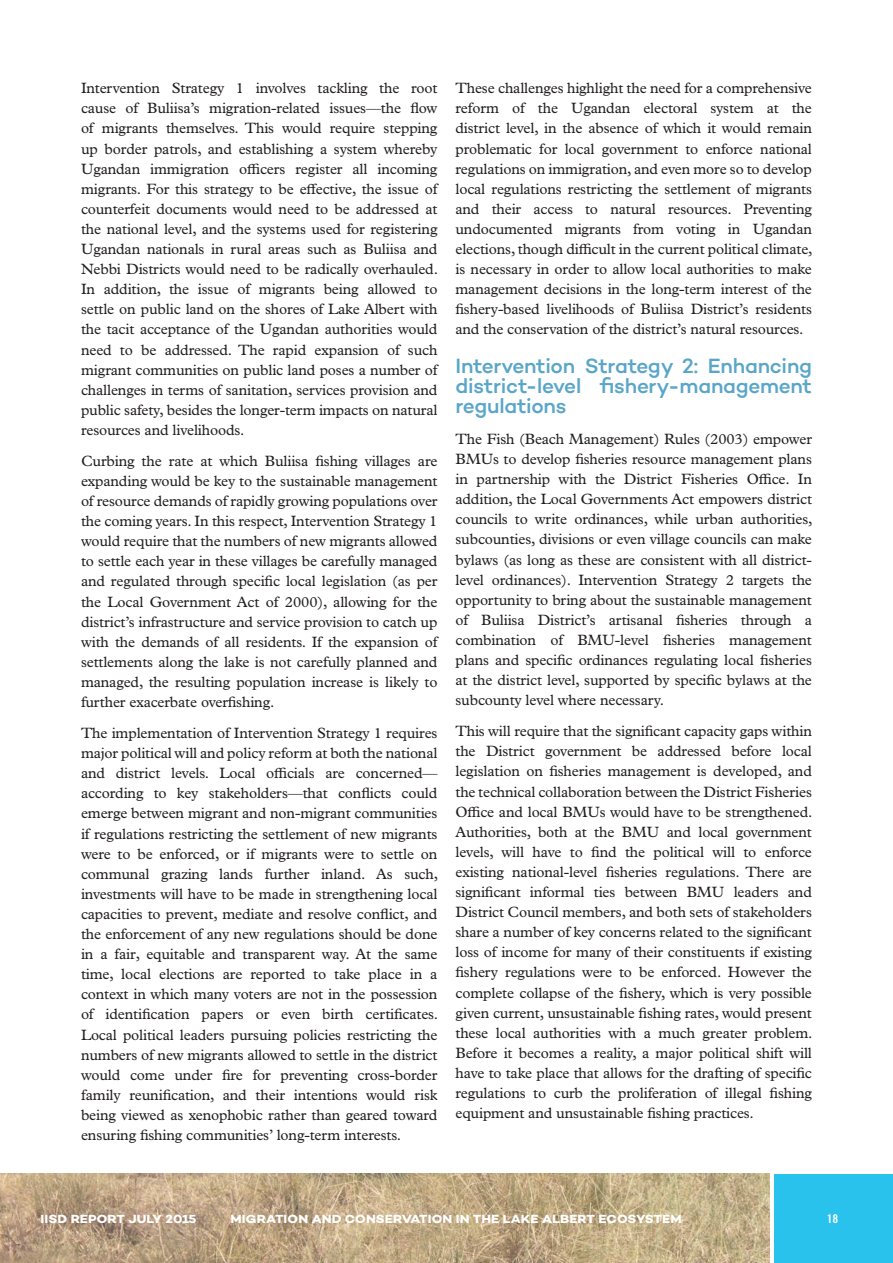
<style>
.page{position:relative;width:893px;height:1263px;background:#fff}
.page>*{position:absolute;margin:0;border:0;box-sizing:border-box;transform-origin:0 0}
.Heading_2{font:500 21px/20.1px "Campton";letter-spacing:-.015em;color:#5aa6c8;text-align:justify}
.Body_copy{font:15px/20.1px "Plantin MT Pro";letter-spacing:-.01em;color:#231f20;text-align:justify}
.t1{font:700 12px "Campton";letter-spacing:.01em;color:#fff;scale:1.1 1}
.t2{font:12px "Trade Gothic LT Std Bd Cn 20";color:#fff;scale:1.1 1}
</style>
<div class="page">
<div style="left:774px;top:1174px;width:119px;height:89px;background:#28c2ec"></div>
<img style="left:0;top:1174px;width:769px;height:89px">
<p class="Body_copy" style="left:81px;top:78px;width:359px">Intervention Strategy 1 involves tackling the root cause of Buliisa’s migration-related issues—the flow of migrants themselves. This would require stepping up border patrols, and establishing a system whereby Ugandan immigration officers register all incoming migrants. For this strategy to be effective, the issue of counterfeit documents would need to be addressed at the national level, and the systems used for registering Ugandan nationals in rural areas such as Buliisa and Nebbi Districts would need to be radically overhauled.<br>In addition, the issue of migrants being allowed to settle on public land on the shores of Lake Albert with the tacit acceptance of the Ugandan authorities would need to be addressed. The rapid expansion of such migrant communities on public land poses a number of challenges in terms of sanitation, services provision and public safety, besides the longer-term impacts on natural resources and livelihoods.</p>
<p class="Body_copy" style="left:81px;top:451px;width:358px">Curbing the rate at which Buliisa fishing villages are expanding would be key to the sustainable management of resource demands of rapidly growing populations over the coming years. In this respect, Intervention Strategy 1 would require that the numbers of new migrants allowed to settle each year in these villages be carefully managed and regulated through specific local legislation (as per the Local Government Act of 2000), allowing for the district’s infrastructure and service provision to catch up with the demands of all residents. If the expansion of settlements along the lake is not carefully planned and managed, the resulting population increase is likely to further exacerbate overfishing.</p>
<p class="Body_copy" style="left:81px;top:723px;width:359px">The implementation of Intervention Strategy 1 requires major political will and policy reform at both the national and district levels. Local officials are concerned— according to key stakeholders—that conflicts could emerge between migrant and non-migrant communities if regulations restricting the settlement of new migrants were to be enforced, or if migrants were to settle on communal grazing lands further inland. As such, investments will have to be made in strengthening local capacities to prevent, mediate and resolve conflict, and the enforcement of any new regulations should be done in a fair, equitable and transparent way. At the same time, local elections are reported to take place in a context in which many voters are not in the possession of identification papers or even birth certificates.<br>Local political leaders pursuing policies restricting the numbers of new migrants allowed to settle in the district would come under fire for preventing cross-border family reunification, and their intentions would risk being viewed as xenophobic rather than geared toward ensuring fishing communities’ long-term interests.</p>
<p class="Body_copy" style="left:455px;top:78px;width:359px">These challenges highlight the need for a comprehensive reform of the Ugandan electoral system at the district level, in the absence of which it would remain problematic for local government to enforce national regulations on immigration, and even more so to develop local regulations restricting the settlement of migrants and their access to natural resources. Preventing undocumented migrants from voting in Ugandan elections, though difficult in the current political climate, is necessary in order to allow local authorities to make management decisions in the long-term interest of the fishery-based livelihoods of Buliisa District’s residents and the conservation of the district’s natural resources.</p>
<p class="Heading_2" style="left:455px;top:355px;width:358px">Intervention Strategy 2: Enhancing district-level fishery-management regulations</p>
<p class="Body_copy" style="left:455px;top:429px;width:359px">The Fish (Beach Management) Rules (2003) empower BMUs to develop fisheries resource management plans in partnership with the District Fisheries Office. In addition, the Local Governments Act empowers district councils to write ordinances, while urban authorities, subcounties, divisions or even village councils can make bylaws (as long as these are consistent with all district&shy;level ordinances). Intervention Strategy 2 targets the opportunity to bring about the sustainable management of Buliisa District’s artisanal fisheries through a combination of BMU-level fisheries management plans and specific ordinances regulating local fisheries at the district level, supported by specific bylaws at the subcounty level where necessary.</p>
<p class="Body_copy" style="left:455px;top:721px;width:359px">This will require that the significant capacity gaps within the District government be addressed before local legislation on fisheries management is developed, and the technical collaboration between the District Fisheries Office and local BMUs would have to be strengthened.<br>Authorities, both at the BMU and local government levels, will have to find the political will to enforce existing national-level fisheries regulations. There are significant informal ties between BMU leaders and District Council members, and both sets of stakeholders share a number of key concerns related to the significant loss of income for many of their constituents if existing fishery regulations were to be enforced. However the complete collapse of the fishery, which is very possible given current, unsustainable fishing rates, would present these local authorities with a much greater problem.<br>Before it becomes a reality, a major political shift will have to take place that allows for the drafting of specific regulations to curb the proliferation of illegal fishing equipment and unsustainable fishing practices.</p>
<p class="t1" style="left:41px;top:1211px;width:143px">IISD REPORT JULY 2015</p>
<p class="t1" style="left:230px;top:1211px;width:412px">MIGRATION AND CONSERVATION IN THE LAKE ALBERT ECOSYSTEM</p>
<p class="t2" style="left:827px;top:1212px;width:12px">18</p>
</div>
